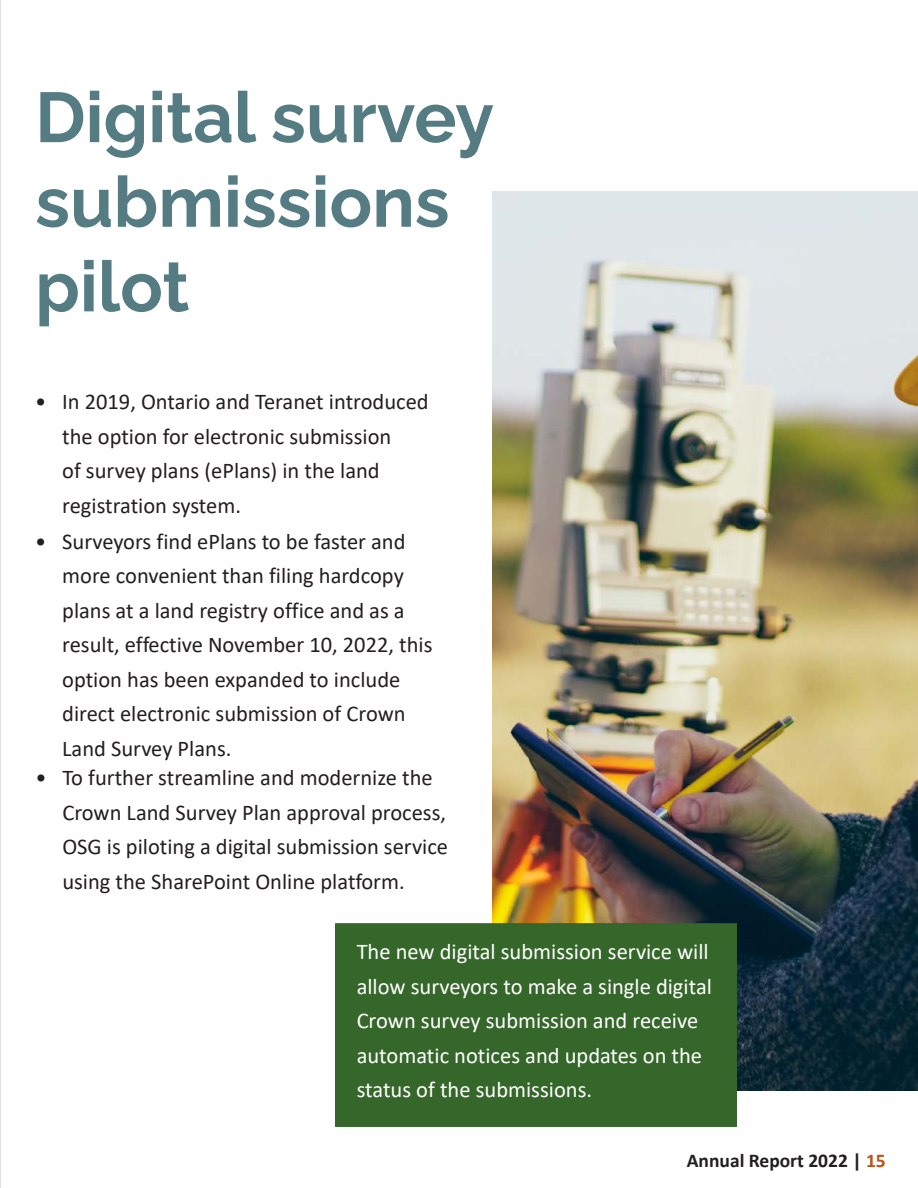
<style>
.page{position:relative;width:918px;height:1188px;background:#fff}
.page>*{position:absolute;margin:0;border:0;box-sizing:border-box;transform-origin:0 0}
.t1{font:700 70.5px/84.6px "Raleway";color:#547c82}
.t2{font:22.5px/34.5px "Calibri";color:#231f20}
.t3{font:22.5px/34.5px "Calibri";color:#fff}
.t4{font:700 19.5px "Calibri";color:#231f20}
.s1{color:#b55617}
</style>
<div class="page">
<img style="left:492px;top:191px;width:426px;height:900px">
<div style="left:335px;top:923px;width:402px;height:204px;background:#35662a;border:2px solid #35662a"></div>
<hr style="left:0;top:0;width:1px;height:1188px;background:#231f20">
<h2 class="t1" style="left:35px;top:68px;width:460px">Digital survey submissions pilot</h2>
<p class="t2" style="left:62px;top:384px;width:368px;text-indent:-27px">• In 2019, Ontario and Teranet introduced the option for electronic submission<br>of survey plans (ePlans) in the land registration system.</p>
<p class="t2" style="left:62px;top:523px;width:372px;text-indent:-27px">• Surveyors find ePlans to be faster and more convenient than filing hardcopy plans at a land registry office and as a result, effective November 10, 2022, this option has been expanded to include direct electronic submission of Crown Land Survey Plans.</p>
<p class="t2" style="left:62px;top:760px;width:387px;text-indent:-27px">• To further streamline and modernize the Crown Land Survey Plan approval process, OSG is piloting a digital submission service using the SharePoint Online platform.</p>
<p class="t3" style="left:357px;top:934px;width:357px">The new digital submission service will allow surveyors to make a single digital Crown survey submission and receive automatic notices and updates on the status of the submissions.</p>
<p class="t4" style="left:687px;top:1147px;width:200px">Annual Report 2022 | <span class="s1">15</span></p>
</div>
